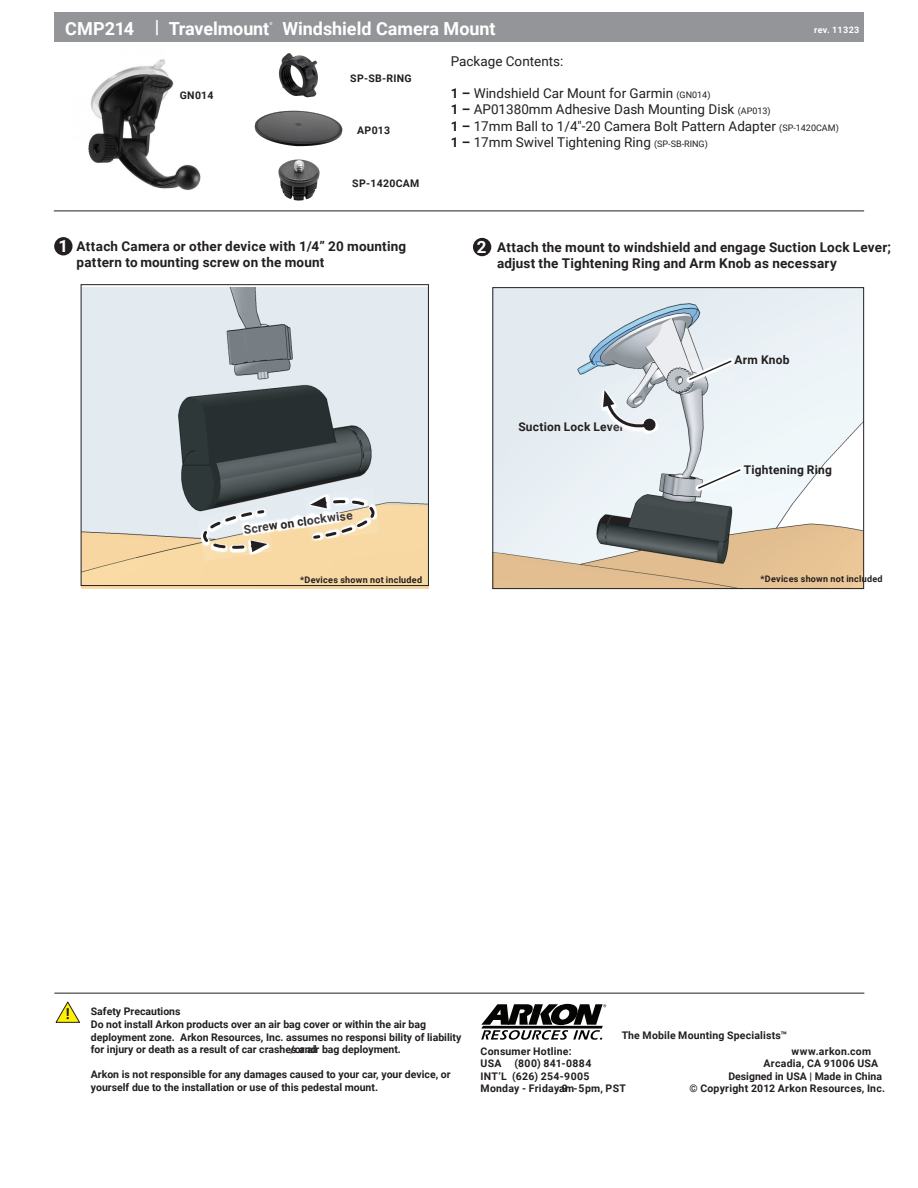
<style>
.page{position:relative;width:918px;height:1188px;background:#fff}
.page>*{position:absolute;margin:0;border:0;box-sizing:border-box;transform-origin:0 0}
.t1{font:700 18px "Roboto";color:#fff}
.t2{font:700 16.8px "Roboto";color:#fff}
.t3{font:700 15px "Roboto";color:#231f20}
.t4{font:13.5px/16.2px "Roboto";color:#231f20}
.t5{font:700 13.5px/16.2px "Roboto";letter-spacing:.015em;color:#231f20}
.t6{font:700 12px "Roboto";letter-spacing:.015em;color:#231f20}
.t7{font:700 10.5px/12.6px "Roboto";color:#231f20}
.t8{font:700 10.5px/12.6px "Roboto";letter-spacing:.025em;color:#231f20}
.t9{font:700 10.5px/12.6px "Roboto";letter-spacing:.03em;color:#231f20}
.t10{font:700 9px "Roboto";letter-spacing:.03em;color:#231f20}
.t11{font:700 9px "Roboto";letter-spacing:.04em;color:#fff}
.t12{font:700 4.05px "Roboto";color:#fff}
.s1{font-weight:700}
.s2{font-size:9px}
</style>
<div class="page">
<img style="left:81px;top:288px;width:348px;height:301px">
<div style="left:81px;top:284px;width:348px;height:302px;border:1px solid #231f20"></div>
<img style="left:495px;top:289px;width:367px;height:298px">
<div style="left:493px;top:287px;width:371px;height:302px;border:1px solid #231f20"></div>
<div style="left:54px;top:12px;width:810px;height:30px;background:#939598"></div>
<div style="left:473px;top:238px;width:18px;height:18px;background:#231f20;border-radius:50%"></div>
<svg style="left:594px;top:374px;width:67px;height:74px;background:#d6dbdf"></svg>
<svg style="left:696px;top:467px;width:47px;height:24px"></svg>
<svg style="left:697px;top:468px;width:45px;height:22px"></svg>
<svg style="left:687px;top:358px;width:47px;height:24px"></svg>
<svg style="left:688px;top:359px;width:45px;height:22px"></svg>
<hr style="left:54px;top:211px;width:810px;height:1px;background:#231f20">
<div style="left:54px;top:237px;width:19px;height:18px;background:#231f20;border-radius:50%"></div>
<hr style="left:54px;top:993px;width:810px;height:1px;background:#231f20">
<svg style="left:55px;top:1001px;width:25px;height:22px"></svg>
<svg style="left:481px;top:1004px;width:125px;height:36px"></svg>
<svg style="left:198px;top:488px;width:182px;height:73px"></svg>
<img style="left:278px;top:159px;width:41px;height:42px">
<img style="left:255px;top:110px;width:88px;height:37px">
<img style="left:279px;top:53px;width:39px;height:45px">
<img style="left:88px;top:59px;width:113px;height:131px">
<h1 class="t1" style="left:65px;top:16px;width:206px">CMP214 | Travelmount</h1>
<p class="t12" style="left:269px;top:21px;width:5px">®</p>
<h1 class="t1" style="left:283px;top:16px;width:214px">Windshield Camera Mount</h1>
<p class="t11" style="left:814px;top:24px;width:47px">rev. 11323</p>
<p class="t7" style="left:180px;top:89px;width:35px">GN014</p>
<p class="t7" style="left:350px;top:71px;width:63px">SP-SB-RING</p>
<p class="t7" style="left:357px;top:124px;width:35px">AP013</p>
<p class="t8" style="left:352px;top:176px;width:69px">SP-1420CAM</p>
<h2 class="t2" style="left:58px;top:234px;width:11px">1</h2>
<p class="t5" style="left:77px;top:238px;width:331px">Attach Camera or other device with 1/4” 20 mounting pattern to mounting screw on the mount</p>
<p class="t4" style="left:451px;top:52px;width:114px">Package Contents:</p>
<p class="t4" style="left:451px;top:85px;width:390px"><span class="s1">1 –</span> Windshield Car Mount for Garmin <span class="s2">(GN014)<br></span><span class="s1">1 –</span> AP01380mm Adhesive Dash Mounting Disk <span class="s2">(AP013)<br></span><span class="s1">1 –</span> 17mm Ball to 1/4"-20 Camera Bolt Pattern Adapter <span class="s2">(SP-1420CAM)<br></span><span class="s1">1 –</span> 17mm Swivel Tightening Ring <span class="s2">(SP-SB-RING)</span></p>
<h2 class="t2" style="left:477px;top:235px;width:11px">2</h2>
<p class="t5" style="left:497px;top:239px;width:396px">Attach the mount to windshield and engage Suction Lock Lever; adjust the Tightening Ring and Arm Knob as necessary</p>
<p class="t6" style="left:243px;top:521px;width:111px;rotate:-8deg">Screw on clockwise</p>
<p class="t6" style="left:518px;top:418px;width:107px">Suction Lock Lever</p>
<p class="t6" style="left:735px;top:351px;width:57px">Arm Knob</p>
<p class="t6" style="left:744px;top:462px;width:90px">Tightening Ring</p>
<p class="t10" style="left:300px;top:573px;width:124px">*Devices shown not included</p>
<p class="t10" style="left:761px;top:573px;width:124px">*Devices shown not included</p>
<h3 class="t3" style="left:66px;top:1003px;width:6px">!</h3>
<p class="t7" style="left:91px;top:1005px;width:372px">Safety Precautions<br>Do not install Arkon products over an air bag cover or within the air bag deployment zone. Arkon Resources, Inc. assumes no responsi bility of liability</p>
<p class="t7" style="left:91px;top:1043px;width:227px">for injury or death as a result of car crashes and</p>
<p class="t7" style="left:291px;top:1043px;width:112px">/or air bag deployment.</p>
<p class="t7" style="left:91px;top:1068px;width:361px">Arkon is not responsible for any damages caused to your car, your device, or yourself due to the installation or use of this pedestal mount.</p>
<p class="t7" style="left:622px;top:1029px;width:167px">The Mobile Mounting Specialists™</p>
<p class="t8" style="left:481px;top:1044px;width:147px">Consumer Hotline:<br>USA (800) 841-0884<br>INT’L (626) 254-9005<br>Monday - Friday 9am-5pm, PST</p>
<p class="t9" style="left:763px;top:1044px;width:116px;text-indent:28px">www.arkon.com<br>Arcadia, CA 91006 USA</p>
<p class="t7" style="left:728px;top:1069px;width:155px">Designed in USA | Made in China</p>
<p class="t8" style="left:690px;top:1082px;width:197px">© Copyright 2012 Arkon Resources, Inc.</p>
</div>
